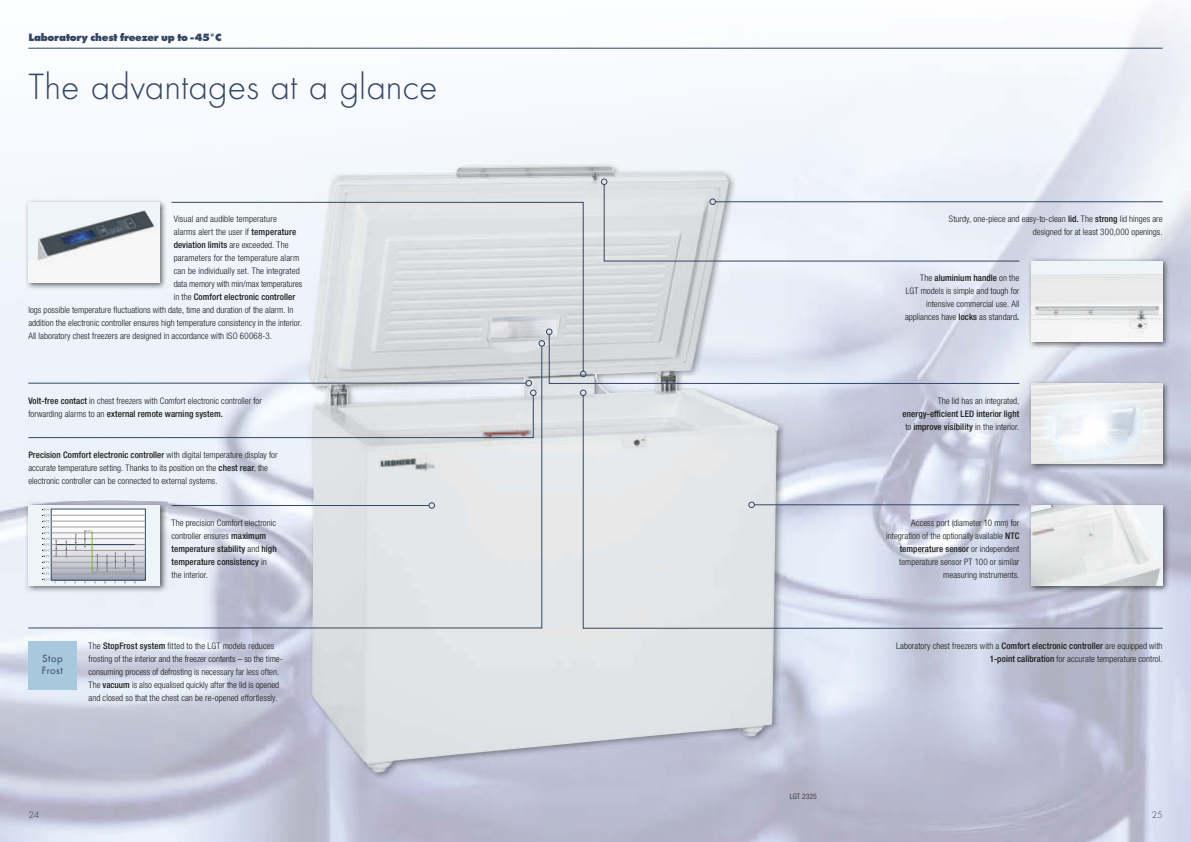
<style>
.page{position:relative;width:1191px;height:842px;background:#fff}
.page>*{position:absolute;margin:0;border:0;box-sizing:border-box;transform-origin:0 0}
.t1{font:300 38px "Futura";color:#344663}
.t2{font:700 expanded 11px "Futura";letter-spacing:-.015em;color:#344663}
.t3{font:11px/12px "Futura Boo";letter-spacing:.04em;color:#344663}
.t4{font:300 10px "Futura";color:#344663}
.t5{font:300 condensed 9px/13px "Helvetica Neue LTW1 G";color:#1a1a18}
.t6{font:500 condensed 9px/13px "Helvetica Neue LTW1 G";letter-spacing:.01em;color:#1a1a18;text-align:center}
.t7{font:300 condensed 7.5px "Helvetica Neue LTW1 G";color:#1a1a18}
.s1{font-weight:500}
.s2{font-weight:300}
</style>
<div class="page">
<img style="left:1028px;top:593px;width:137px;height:249px">
<img style="left:595px;top:166px;width:183px;height:606px">
<img style="left:1027px;top:379px;width:143px;height:92px">
<img style="left:1031px;top:383px;width:131px;height:12px">
<img style="left:1027px;top:257px;width:143px;height:92px">
<div style="left:1031px;top:261px;width:131px;height:81px;background:#edf5f9"></div>
<img style="left:1031px;top:274px;width:131px;height:63px">
<img style="left:1163px;top:501px;width:7px;height:92px">
<hr style="left:590px;top:48px;width:572px;height:1px;background:#344663">
<hr style="left:715px;top:201px;width:447px;height:1px;background:#344663">
<svg style="left:601px;top:179px;width:419px;height:83px"></svg>
<svg style="left:1020px;top:395px;width:143px;height:234px;background:#d6d9e1"></svg>
<div style="left:571px;top:27px;width:24px;height:135px;background:#f6f9fd"></div>
<img style="left:310px;top:166px;width:285px;height:606px">
<img style="left:24px;top:501px;width:4px;height:92px">
<div style="left:28px;top:641px;width:49px;height:48px;background:#a8c8df"></div>
<hr style="left:28px;top:48px;width:567px;height:1px;background:#344663">
<svg style="left:171px;top:202px;width:412px;height:127px"></svg>
<svg style="left:28px;top:329px;width:992px;height:300px;background:#dadee7"></svg>
<img style="left:25px;top:199px;width:142px;height:91px">
<div style="left:28px;top:202px;width:131px;height:81px;background:#f7f7f7"></div>
<img style="left:28px;top:210px;width:131px;height:56px">
<p class="t2" style="left:28px;top:33px;width:195px">Laboratory chest freezer up to - 45°C</p>
<h1 class="t1" style="left:28px;top:72px;width:411px">The advantages at a glance</h1>
<p class="t5" style="left:174px;top:214px;width:105px">Visual and audible temperature</p>
<p class="t5" style="left:174px;top:227px;width:124px">alarms alert the user if <span class="s1">temperature</span></p>
<p class="t6" style="left:174px;top:240px;width:116px">deviation limits <span class="s2">are exceeded. The</span></p>
<p class="t5" style="left:174px;top:253px;width:127px">parameters for the temperature alarm</p>
<p class="t5" style="left:174px;top:266px;width:128px">can be individually set. The integrated</p>
<p class="t5" style="left:174px;top:279px;width:130px">data memory with min/max temperatures</p>
<p class="t6" style="left:174px;top:292px;width:123px"><span class="s2">in the</span> Comfort electronic controller</p>
<p class="t5" style="left:28px;top:305px;width:267px">logs possible temperature fluctuations with date, time and duration of the alarm. In</p>
<p class="t5" style="left:28px;top:318px;width:275px">addition the electronic controller ensures high temperature consistency in the interior.</p>
<p class="t5" style="left:28px;top:331px;width:245px">All laboratory chest freezers are designed in accordance with ISO 60068-3.</p>
<p class="t5" style="left:28px;top:395px;width:235px"><span class="s1">Volt-free contact</span> in chest freezers with Comfort electronic controller for forwarding alarms to an <span class="s1">external remote warning system.</span></p>
<p class="t5" style="left:28px;top:449px;width:251px"><span class="s1">Precision Comfort electronic controller</span> with digital temperature display for accurate temperature setting. Thanks to its position on the <span class="s1">chest rear</span>, the electronic controller can be connected to external systems.</p>
<p class="t3" style="left:42px;top:653px;width:23px">Stop<br>Frost</p>
<p class="t5" style="left:171px;top:517px;width:107px">The precision Comfort electronic controller ensures <span class="s1">maximum temperature stability</span> and <span class="s1">high temperature consistency</span> in the interior.</p>
<p class="t5" style="left:89px;top:640px;width:196px">The <span class="s1">StopFrost system</span> fitted to the LGT models reduces frosting of the interior and the freezer contents – so the time&shy;consuming process of defrosting is necessary far less often.<br>The <span class="s1">vacuum</span> is also equalised quickly after the lid is opened and closed so that the chest can be re-opened effortlessly.</p>
<p class="t4" style="left:28px;top:811px;width:12px">24</p>
<p class="t7" style="left:789px;top:794px;width:28px">LGT 2325</p>
<p class="t5" style="left:948px;top:214px;width:215px;text-align:right">Sturdy, one-piece and easy-to-clean <span class="s1">lid.</span> The <span class="s1">strong</span> lid hinges are designed for at least 300,000 openings.</p>
<p class="t5" style="left:905px;top:273px;width:116px;text-align:right">The <span class="s1">aluminium handle</span> on the<br>LGT models is simple and tough for intensive commercial use. All appliances have <span class="s1">locks</span> as standard<span class="s1">.</span></p>
<p class="t5" style="left:937px;top:395px;width:83px">The lid has an integrated,</p>
<p class="t6" style="left:902px;top:408px;width:118px">energy-efficient LED interior light <span class="s2">to</span> improve visibility <span class="s2">in the interior.</span></p>
<p class="t5" style="left:886px;top:517px;width:135px;text-align:right">Access port (diameter 10 mm) for integration of the optionally available <span class="s1">NTC temperature sensor</span> or independent temperature sensor PT 100 or similar measuring instruments.</p>
<p class="t5" style="left:896px;top:640px;width:268px;text-align:right">Laboratory chest freezers with a <span class="s1">Comfort electronic controller</span> are equipped with<br><span class="s1">1-point calibration</span> for accurate temperature control.</p>
<p class="t4" style="left:1151px;top:811px;width:12px">25</p>
</div>
